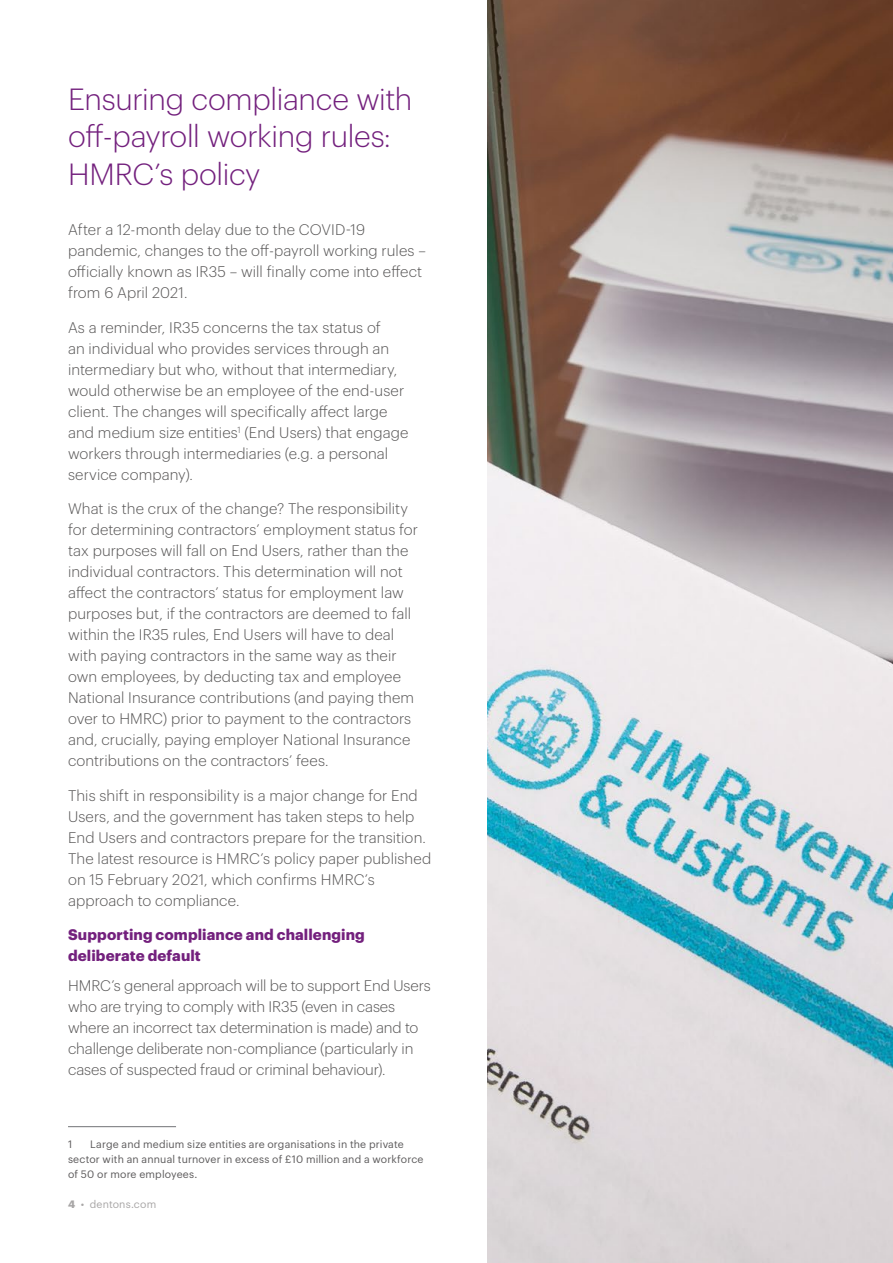
<style>
.page{position:relative;width:893px;height:1263px;background:#fff}
.page>*{position:absolute;margin:0;border:0;box-sizing:border-box;transform-origin:0 0}
.t1{font:300 30px/37.5px "Dentons Sans";letter-spacing:-.01em;color:#73207d}
.t2{font:300 15px/21px "Dentons Sans";letter-spacing:.005em;color:#555454}
.t3{font:700 15px/21px "Dentons Sans";letter-spacing:.01em;color:#73207d}
.t4{font:10.5px/15px "Dentons Sans";letter-spacing:.01em;color:#5c5a5b}
.t5{font:10.5px "Dentons Sans";letter-spacing:.015em;color:#a8a6a6}
.s1{font-weight:700}
</style>
<div class="page">
<img style="left:488px;top:0;width:405px;height:1263px">
<hr style="left:68px;top:1126px;width:108px;height:1px;background:#717376">
<h1 class="t1" style="left:68px;top:78px;width:346px">Ensuring compliance with off-payroll working rules:<br>HMRC’s policy</h1>
<p class="t2" style="left:68px;top:218px;width:359px">After a 12-month delay due to the COVID-19 pandemic, changes to the off-payroll working rules – officially known as IR35 – will finally come into effect from 6 April 2021.</p>
<p class="t2" style="left:68px;top:316px;width:342px">As a reminder, IR35 concerns the tax status of<br>an individual who provides services through an intermediary but who, without that intermediary, would otherwise be an employee of the end-user client. The changes will specifically affect large and medium size entities<sup>1</sup> (End Users) that engage workers through intermediaries (e.g. a personal service company).</p>
<p class="t2" style="left:68px;top:497px;width:352px">What is the crux of the change? The responsibility for determining contractors’ employment status for tax purposes will fall on End Users, rather than the individual contractors. This determination will not affect the contractors’ status for employment law purposes but, if the contractors are deemed to fall within the IR35 rules, End Users will have to deal with paying contractors in the same way as their own employees, by deducting tax and employee National Insurance contributions (and paying them over to HMRC) prior to payment to the contractors and, crucially, paying employer National Insurance contributions on the contractors’ fees.</p>
<p class="t2" style="left:68px;top:784px;width:365px">This shift in responsibility is a major change for End Users, and the government has taken steps to help End Users and contractors prepare for the transition.<br>The latest resource is HMRC’s policy paper published on 15 February 2021, which confirms HMRC’s approach to compliance.</p>
<p class="t3" style="left:68px;top:923px;width:298px">Supporting compliance and challenging deliberate default</p>
<p class="t2" style="left:68px;top:974px;width:364px">HMRC’s general approach will be to support End Users who are trying to comply with IR35 (even in cases where an incorrect tax determination is made) and to challenge deliberate non-compliance (particularly in cases of suspected fraud or criminal behaviour).</p>
<p class="t4" style="left:68px;top:1136px;width:357px;text-indent:22px">Large and medium size entities are organisations in the private sector with an annual turnover in excess of £10 million and a workforce of 50 or more employees.</p>
<p class="t4" style="left:68px;top:1136px;width:6px">1</p>
<p class="t5" style="left:68px;top:1196px;width:90px"><span class="s1">4</span> • dentons.com</p>
</div>
